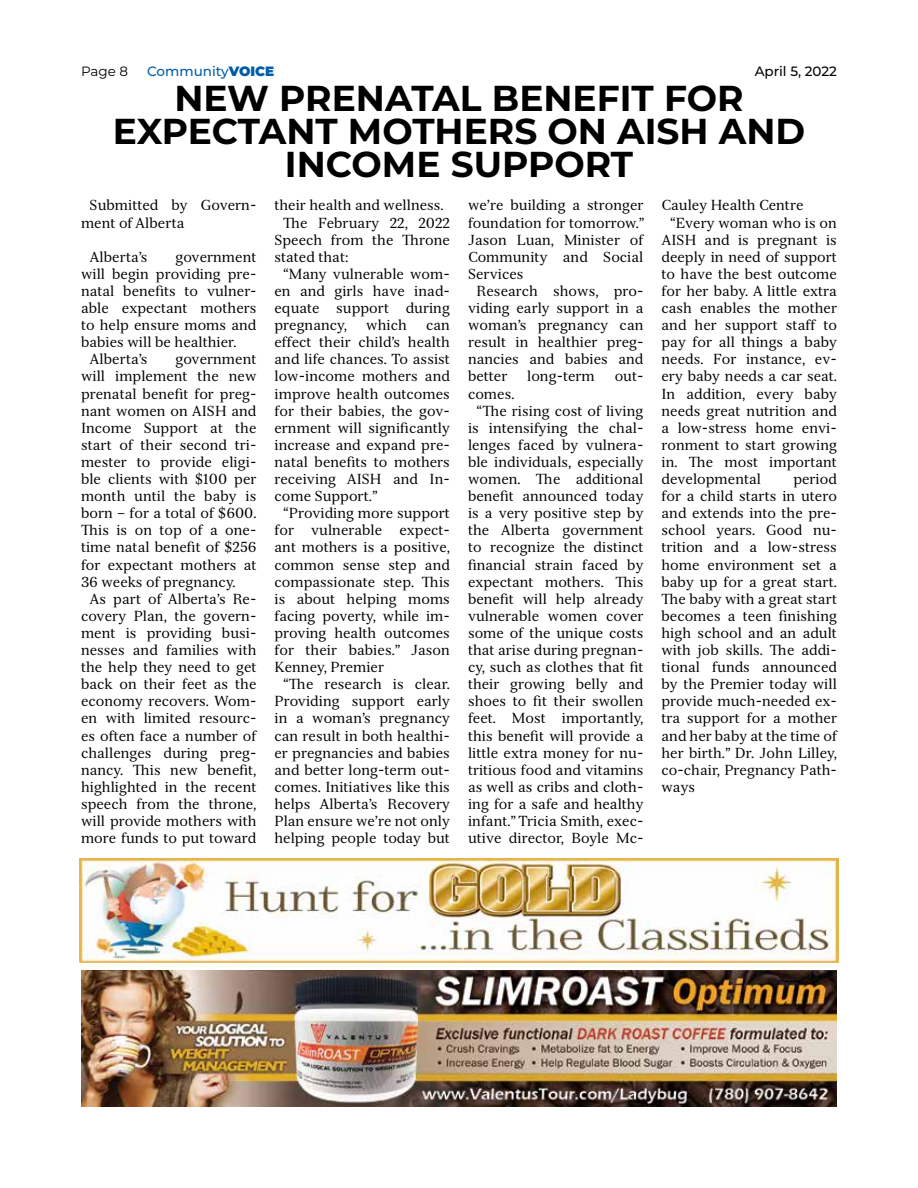
<style>
.page{position:relative;width:918px;height:1188px;background:#fff}
.page>*{position:absolute;margin:0;border:0;box-sizing:border-box;transform-origin:0 0}
.t1{font:700 36px "Montserrat";color:#000}
.t2{font:14.25px/17.1px "Serif 12 Beta";color:#000;text-align:justify}
.t3{font:500 13.5px "Montserrat";color:#005daa}
.t4{font:500 13.5px "Montserrat";color:#000}
.t5{font:13.5px "Montserrat";color:#000}
.s1{font-weight:900}
</style>
<div class="page">
<img style="left:81px;top:971px;width:756px;height:136px">
<img style="left:80px;top:859px;width:759px;height:104px">
<p class="t5" style="left:81px;top:62px;width:49px">Page 8</p>
<p class="t3" style="left:147px;top:62px;width:129px">Community<span class="s1">VOICE</span></p>
<p class="t4" style="left:755px;top:62px;width:84px">April 5, 2022</p>
<h1 class="t1" style="left:174px;top:73px;width:237px">N EW PRENATA</h1>
<h1 class="t1" style="left:460px;top:73px;width:274px">L BENEFIT FOR</h1>
<h1 class="t1" style="left:113px;top:106px;width:694px">EXPECTANT MOTHERS ON AISH AND</h1>
<h1 class="t1" style="left:285px;top:139px;width:324px">I NCOME SUPPORT</h1>
<p class="t2" style="left:81px;top:197px;width:177px;text-indent:9px">Submitted by Govern&shy;ment of Alberta</p>
<p class="t2" style="left:90px;top:248px;width:59px">Alberta’s</p>
<p class="t2" style="left:175px;top:248px;width:83px">government</p>
<p class="t2" style="left:81px;top:265px;width:177px">will begin providing pre-</p>
<p class="t2" style="left:81px;top:282px;width:177px">natal benefits to vulner-</p>
<p class="t2" style="left:81px;top:300px;width:177px">able expectant mothers</p>
<p class="t2" style="left:81px;top:317px;width:177px">to help ensure moms and</p>
<p class="t2" style="left:81px;top:334px;width:157px">babies will be healthier.</p>
<p class="t2" style="left:90px;top:351px;width:59px">Alberta’s</p>
<p class="t2" style="left:662px;top:197px;width:143px">Cauley Health Centre</p>
<p class="t2" style="left:670px;top:214px;width:168px">“Every woman who is on</p>
<p class="t2" style="left:662px;top:231px;width:177px">AISH and is pregnant is</p>
<p class="t2" style="left:662px;top:248px;width:177px">deeply in need of support</p>
<p class="t2" style="left:662px;top:265px;width:177px">to have the best outcome</p>
<p class="t2" style="left:662px;top:282px;width:177px">for her baby. A little extra</p>
<p class="t2" style="left:662px;top:300px;width:177px">cash enables the mother</p>
<p class="t2" style="left:662px;top:317px;width:177px">and her support staff to</p>
<p class="t2" style="left:662px;top:334px;width:177px">pay for all things a baby</p>
<p class="t2" style="left:662px;top:351px;width:177px">needs. For instance, ev-</p>
<p class="t2" style="left:662px;top:368px;width:177px">ery baby needs a car seat.</p>
<p class="t2" style="left:662px;top:385px;width:177px">In addition, every baby</p>
<p class="t2" style="left:662px;top:402px;width:177px">needs great nutrition and</p>
<p class="t2" style="left:662px;top:419px;width:177px">a low-stress home envi-</p>
<p class="t2" style="left:662px;top:436px;width:177px">ronment to start growing</p>
<p class="t2" style="left:662px;top:453px;width:177px">in. The most important</p>
<p class="t2" style="left:662px;top:471px;width:101px">developmental</p>
<p class="t2" style="left:468px;top:197px;width:178px">we’re building a stronger foundation for tomorrow.” Jason Luan, Minister of Community and Social Services</p>
<p class="t2" style="left:468px;top:282px;width:177px;text-indent:9px">Research shows, pro&shy;viding early support in a woman’s pregnancy can result in healthier preg&shy;nancies and babies and better</p>
<p class="t2" style="left:275px;top:197px;width:171px">their health and wellness.</p>
<p class="t2" style="left:283px;top:214px;width:168px">The February 22, 2022</p>
<p class="t2" style="left:275px;top:231px;width:177px">Speech from the Throne</p>
<p class="t2" style="left:275px;top:248px;width:75px">stated that:</p>
<p class="t2" style="left:283px;top:265px;width:168px">“Many vulnerable wom-</p>
<p class="t2" style="left:275px;top:282px;width:177px">en and girls have inad-</p>
<p class="t2" style="left:275px;top:300px;width:177px">equate support during</p>
<p class="t2" style="left:275px;top:317px;width:74px">pregnancy,</p>
<p class="t2" style="left:366px;top:317px;width:42px">which</p>
<p class="t2" style="left:275px;top:317px;width:177px;text-indent:152px">can effect their child’s health and life chances. To assist low-income mothers and improve health outcomes for their babies, the gov&shy;ernment will significantly increase and expand pre&shy;natal benefits to mothers receiving AISH and In&shy;come Support.”</p>
<p class="t2" style="left:275px;top:505px;width:177px;text-indent:9px">“Providing more support for vulnerable expect&shy;ant mothers is a positive, common sense step and compassionate step. This is about helping moms facing poverty, while im&shy;proving health outcomes for their babies.” Jason Kenney, Premier</p>
<p class="t2" style="left:275px;top:676px;width:177px;text-indent:9px">“The research is clear.<br>Providing support early in a woman’s pregnancy can result in both healthi&shy;er pregnancies and babies and better long-term out&shy;comes. Initiatives like this helps Alberta’s Recovery Plan ensure we’re not only helping people today but</p>
<p class="t2" style="left:81px;top:351px;width:177px;text-indent:94px">government will implement the new prenatal benefit for preg&shy;nant women on AISH and Income Support at the start of their second tri&shy;mester to provide eligi&shy;ble clients with $100 per month until the baby is born – for a total of $600.<br>This is on top of a one&shy;time natal benefit of $256 for expectant mothers at 36 weeks of pregnancy.</p>
<p class="t2" style="left:81px;top:590px;width:177px;text-indent:9px">As part of Alberta’s Re&shy;covery Plan, the govern&shy;ment is providing busi&shy;nesses and families with the help they need to get back on their feet as the economy recovers. Wom&shy;en with limited resourc&shy;es often face a number of challenges during preg&shy;nancy. This new benefit, highlighted in the recent speech from the throne, will provide mothers with more funds to put toward</p>
<p class="t2" style="left:527px;top:368px;width:69px">long-term</p>
<p class="t2" style="left:615px;top:368px;width:30px">out-</p>
<p class="t2" style="left:468px;top:385px;width:48px">comes.</p>
<p class="t2" style="left:477px;top:402px;width:168px">“The rising cost of living</p>
<p class="t2" style="left:468px;top:419px;width:177px">is intensifying the chal-</p>
<p class="t2" style="left:468px;top:436px;width:177px">lenges faced by vulnera-</p>
<p class="t2" style="left:468px;top:453px;width:177px">ble individuals, especially</p>
<p class="t2" style="left:468px;top:471px;width:177px">women. The additional</p>
<p class="t2" style="left:468px;top:488px;width:177px">benefit announced today</p>
<p class="t2" style="left:468px;top:505px;width:177px">is a very positive step by</p>
<p class="t2" style="left:468px;top:522px;width:177px">the Alberta government</p>
<p class="t2" style="left:468px;top:539px;width:177px">to recognize the distinct</p>
<p class="t2" style="left:468px;top:556px;width:177px">financial strain faced by</p>
<p class="t2" style="left:468px;top:573px;width:177px">expectant mothers. This</p>
<p class="t2" style="left:468px;top:590px;width:177px">benefit will help already</p>
<p class="t2" style="left:468px;top:607px;width:177px">vulnerable women cover</p>
<p class="t2" style="left:468px;top:624px;width:177px">some of the unique costs</p>
<p class="t2" style="left:468px;top:642px;width:177px">that arise during pregnan-</p>
<p class="t2" style="left:468px;top:659px;width:177px">cy, such as clothes that fit</p>
<p class="t2" style="left:468px;top:676px;width:177px">their growing belly and</p>
<p class="t2" style="left:468px;top:693px;width:177px">shoes to fit their swollen</p>
<p class="t2" style="left:468px;top:710px;width:177px">feet. Most importantly,</p>
<p class="t2" style="left:468px;top:727px;width:177px">this benefit will provide a</p>
<p class="t2" style="left:468px;top:744px;width:177px">little extra money for nu-</p>
<p class="t2" style="left:468px;top:761px;width:177px">tritious food and vitamins</p>
<p class="t2" style="left:468px;top:778px;width:177px">as well as cribs and cloth-</p>
<p class="t2" style="left:468px;top:795px;width:177px">ing for a safe and healthy</p>
<p class="t2" style="left:468px;top:813px;width:177px">infant.” Tricia Smith, exec-</p>
<p class="t2" style="left:468px;top:830px;width:177px">utive director, Boyle Mc-</p>
<p class="t2" style="left:662px;top:471px;width:177px;text-indent:132px">period for a child starts in utero and extends into the pre&shy;school years. Good nu&shy;trition and a low-stress home environment set a baby up for a great start.<br>The baby with a great start becomes a teen finishing high school and an adult with job skills. The addi&shy;tional funds announced by the Premier today will provide much-needed ex&shy;tra support for a mother and her baby at the time of her birth.” Dr. John Lilley, co-chair, Pregnancy Path&shy;ways</p>
</div>
